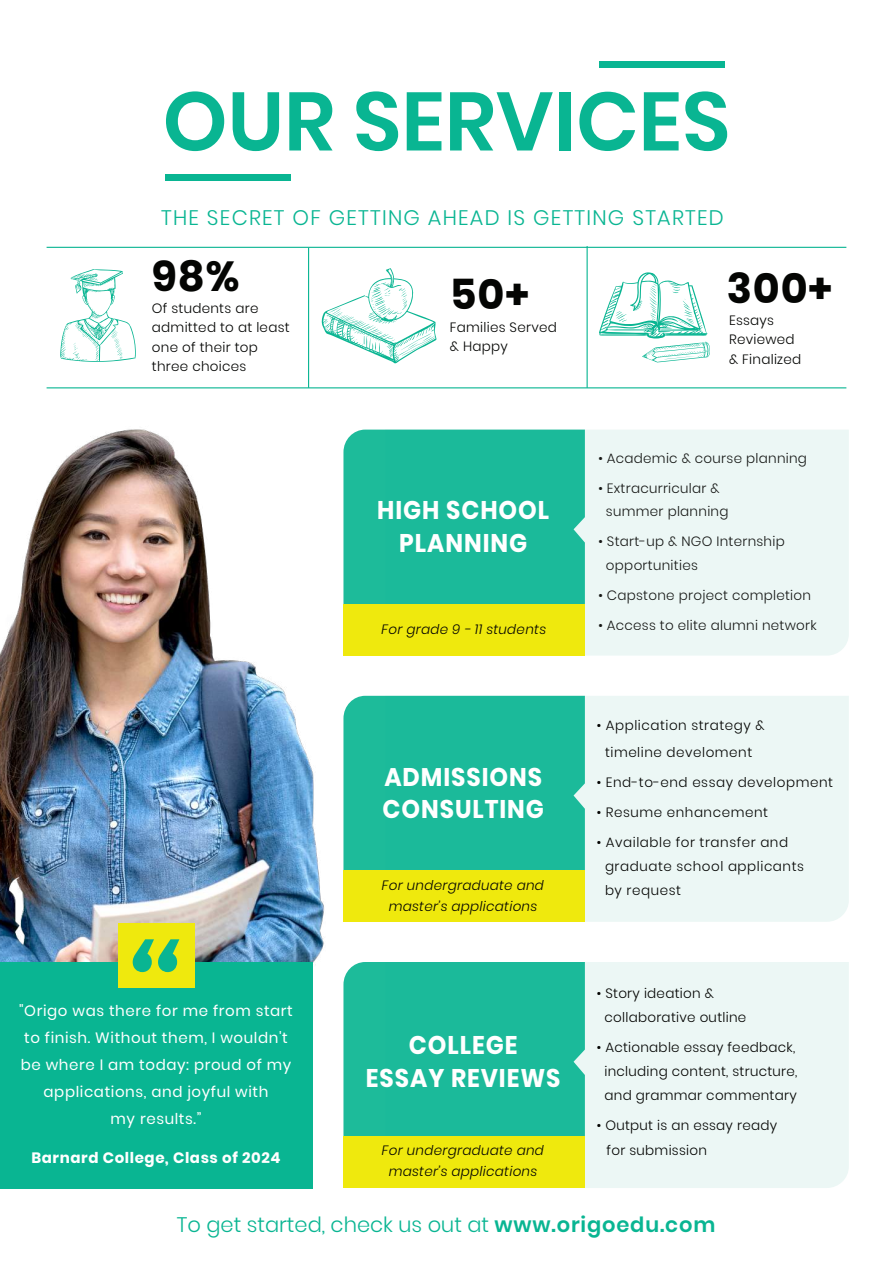
<style>
.page{position:relative;width:893px;height:1263px;background:#fff}
.page>*{position:absolute;margin:0;border:0;box-sizing:border-box;transform-origin:0 0}
.t1{font:600 82.5px "Poppins";color:#09b592}
.t2{font:700 41.85px "Poppins";letter-spacing:.02em;color:#040503}
.t3{font:700 25.5px/32.5px "Poppins";letter-spacing:.04em;color:#fff;text-align:center;scale:.93 1}
.t4{font:300 21px "Poppins";color:#09b592}
.t5{font:300 21px "Poppins";letter-spacing:.06em;color:#09b592}
.t6{font:15px/27px "Poppins";letter-spacing:.04em;color:#fff;text-align:center}
.t7{font:700 15px "Poppins";letter-spacing:.04em;color:#fff}
.t8{font:300 13.5px/19.5px "Poppins";letter-spacing:.02em;color:#040503}
.t9{font:300 13.5px/24.2px "Poppins";letter-spacing:.04em;color:#040503;text-align:center}
.t10{font:italic 300 13.5px/21px "Poppins";letter-spacing:.02em;color:#040503;text-align:center}
.s1{font-weight:600}
</style>
<div class="page">
<img style="left:0;top:429px;width:324px;height:534px">
<div style="left:165px;top:174px;width:126px;height:6px;background:#09b592"></div>
<div style="left:599px;top:62px;width:126px;height:6px;background:#09b592"></div>
<hr style="left:47px;top:247px;width:799px;height:1px;background:#09b592">
<hr style="left:47px;top:387px;width:799px;height:1px;background:#09b592">
<hr style="left:308px;top:248px;width:1px;height:140px;background:#09b592">
<hr style="left:587px;top:246px;width:1px;height:142px;background:#09b592">
<svg style="left:60px;top:269px;width:76px;height:93px"></svg>
<svg style="left:599px;top:272px;width:111px;height:90px"></svg>
<svg style="left:322px;top:268px;width:114px;height:95px"></svg>
<div style="left:585px;top:430px;width:264px;height:226px;background:#ecf7f5"></div>
<div style="left:585px;top:696px;width:264px;height:226px;background:#ecf7f5"></div>
<div style="left:585px;top:962px;width:264px;height:226px;background:#ecf7f5"></div>
<div style="left:343px;top:430px;width:242px;height:174px;background:#1bba9a"></div>
<div style="left:343px;top:604px;width:242px;height:52px;background:#efe90d"></div>
<div style="left:343px;top:696px;width:242px;height:175px;background:#1bba9a"></div>
<div style="left:343px;top:871px;width:242px;height:51px;background:#efe90d"></div>
<div style="left:343px;top:962px;width:242px;height:175px;background:#1bba9a"></div>
<div style="left:343px;top:1137px;width:242px;height:51px;background:#efe90d"></div>
<div style="left:0;top:963px;width:313px;height:226px;background:#09b592"></div>
<div style="left:118px;top:924px;width:77px;height:64px;background:#efe90d"></div>
<svg style="left:133px;top:939px;width:46px;height:33px"></svg>
<h1 class="t1" style="left:162px;top:74px;width:569px">OUR SERVICES</h1>
<h3 class="t5" style="left:161px;top:206px;width:564px">THE SECRET OF GETTING AHEAD IS GETTING STARTED</h3>
<h2 class="t2" style="left:152px;top:252px;width:89px">98%</h2>
<h2 class="t2" style="left:450px;top:270px;width:80px">50+</h2>
<h2 class="t2" style="left:727px;top:264px;width:107px">300+</h2>
<p class="t8" style="left:450px;top:317px;width:109px">Families Served &amp; Happy</p>
<p class="t8" style="left:152px;top:298px;width:139px">Of students are admitted to at least one of their top three choices</p>
<p class="t8" style="left:729px;top:310px;width:74px">Essays<br>Reviewed &amp; Finalized</p>
<p class="t6" style="left:19px;top:997px;width:275px">"Origo was there for me from start to finish. Without them, I wouldn't be where I am today: proud of my applications, and joyful with<br>my results.”</p>
<p class="t7" style="left:31px;top:1149px;width:251px">Barnard College, Class of 2024</p>
<h3 class="t3" style="left:377px;top:494px;width:186px">HIGH SCHOOL<br>PLANNING</h3>
<p class="t10" style="left:381px;top:618px;width:166px">For grade 9 - 11 students</p>
<h3 class="t3" style="left:383px;top:760px;width:175px;text-align:left">ADMISSIONS<br>CONSULTING</h3>
<p class="t10" style="left:382px;top:875px;width:164px">For undergraduate and master’s applications</p>
<h3 class="t3" style="left:366px;top:1029px;width:211px">COLLEGE<br>ESSAY REVIEWS</h3>
<p class="t10" style="left:382px;top:1140px;width:164px">For undergraduate and master’s applications</p>
<p class="t8" style="left:598px;top:449px;width:210px">• Academic &amp; course planning</p>
<p class="t8" style="left:606px;top:477px;width:124px;line-height:22.5px;text-indent:-8px">• Extracurricular &amp; summer planning</p>
<p class="t8" style="left:606px;top:529px;width:180px;line-height:24px;text-indent:-8px">• Start-up &amp; NGO Internship opportunities</p>
<p class="t8" style="left:598px;top:585px;width:214px">• Capstone project completion</p>
<p class="t8" style="left:598px;top:615px;width:220px">• Access to elite alumni network</p>
<p class="t9" style="left:597px;top:712px;width:169px;line-height:27px">• Application strategy &amp; timeline develoment</p>
<p class="t9" style="left:597px;top:770px;width:238px">• End-to-end essay development</p>
<p class="t9" style="left:597px;top:800px;width:173px">• Resume enhancement</p>
<p class="t9" style="left:605px;top:830px;width:200px;text-align:left;text-indent:-8px">• Available for transfer and graduate school applicants by request</p>
<p class="t8" style="left:604px;top:982px;width:143px;line-height:24px;text-indent:-8px">• Story ideation &amp; collaborative outline</p>
<p class="t8" style="left:597px;top:1036px;width:202px;line-height:24px;text-align:center">• Actionable essay feedback, including content, structure, and grammar commentary</p>
<p class="t8" style="left:607px;top:1114px;width:172px;line-height:24px;text-indent:-10px">• Output is an essay ready for submission</p>
<h3 class="t4" style="left:177px;top:1213px;width:540px">To get started, check us out at <span class="s1">www.origoedu.com</span></h3>
</div>
